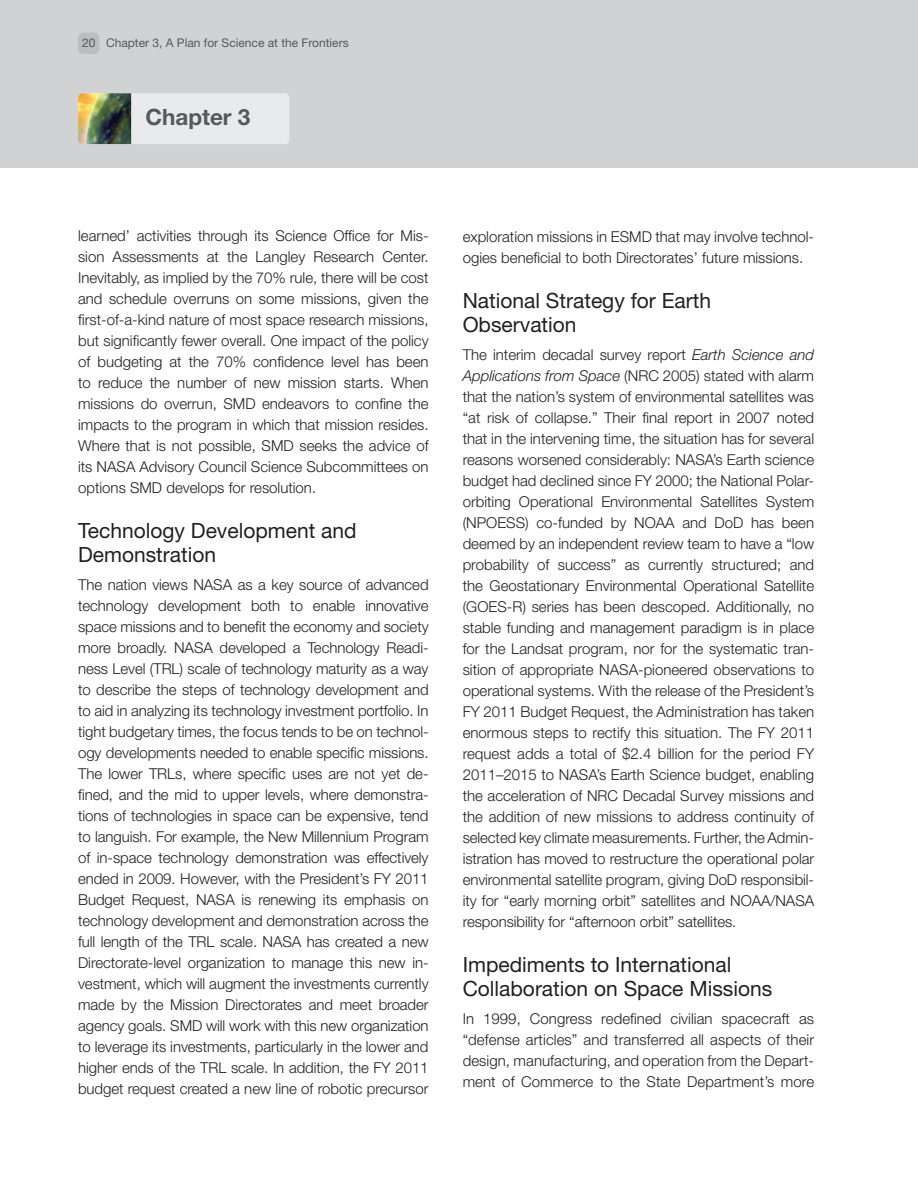
<style>
.page{position:relative;width:918px;height:1188px;background:#fff}
.page>*{position:absolute;margin:0;border:0;box-sizing:border-box;transform-origin:0 0}
.t1{font:700 22.5px "Helvetica Neue LT Std";color:#57585a}
.t2{font:21px/24px "Helvetica Neue LT Std";color:#231f20}
.t3{font:300 15px/21px "Helvetica Neue LT Std";color:#231f20;text-align:justify}
.t4{font:12px "Helvetica Neue LT Std";color:#57585a}
.s1{font-style:italic}
</style>
<div class="page">
<div style="left:0;top:0;width:918px;height:168px;background:#d1d2d4"></div>
<div style="left:78px;top:33px;width:22px;height:21px;background:#bcbdc0;border-radius:5px"></div>
<img style="left:78px;top:93px;width:211px;height:51px">
<h3 class="t4" style="left:82px;top:36px;width:268px">20 Chapter 3, A Plan for Science at the Frontiers</h3>
<h1 class="t1" style="left:145px;top:103px;width:107px">Chapter 3</h1>
<p class="t3" style="left:78px;top:225px;width:352px">learned’ activities through its Science Office for Mis&shy;sion Assessments at the Langley Research Center.<br>Inevitably, as implied by the 70% rule, there will be cost and schedule overruns on some missions, given the first-of-a-kind nature of most space research missions, but significantly fewer overall. One impact of the policy of budgeting at the 70% confidence level has been to reduce the number of new mission starts. When missions do overrun, SMD endeavors to confine the impacts to the program in which that mission resides.<br>Where that is not possible, SMD seeks the advice of its NASA Advisory Council Science Subcommittees on options SMD develops for resolution.</p>
<h1 class="t2" style="left:78px;top:518px;width:280px">Technology Development and<br>Demonstration</h1>
<p class="t3" style="left:78px;top:574px;width:352px">The nation views NASA as a key source of advanced technology development both to enable innovative space missions and to benefit the economy and society more broadly. NASA developed a Technology Readi&shy;ness Level (TRL) scale of technology maturity as a way to describe the steps of technology development and to aid in analyzing its technology investment portfolio. In tight budgetary times, the focus tends to be on technol&shy;ogy developments needed to enable specific missions.<br>The lower TRLs, where specific uses are not yet de&shy;fined, and the mid to upper levels, where demonstra&shy;tions of technologies in space can be expensive, tend to languish. For example, the New Millennium Program of in-space technology demonstration was effectively ended in 2009. However, with the President’s FY 2011<br>Budget Request, NASA is renewing its emphasis on technology development and demonstration across the full length of the TRL scale. NASA has created a new Directorate-level organization to manage this new in&shy;vestment, which will augment the investments currently made by the Mission Directorates and meet broader agency goals. SMD will work with this new organization to leverage its investments, particularly in the lower and higher ends of the TRL scale. In addition, the FY 2011 budget request created a new line of robotic precursor</p>
<p class="t3" style="left:463px;top:226px;width:353px">exploration missions in ESMD that may involve technol&shy;ogies beneficial to both Directorates’ future missions.</p>
<h1 class="t2" style="left:463px;top:288px;width:250px">National Strategy for Earth<br>Observation</h1>
<p class="t3" style="left:463px;top:344px;width:353px">The interim decadal survey report <span class="s1">Earth Science and Applications from Space</span> (NRC 2005) stated with alarm that the nation’s system of environmental satellites was “at risk of collapse.” Their final report in 2007 noted that in the intervening time, the situation has for several reasons worsened considerably: NASA’s Earth science budget had declined since FY 2000; the National Polar&shy;orbiting Operational Environmental Satellites System (NPOESS) co-funded by NOAA and DoD has been deemed by an independent review team to have a “low probability of success” as currently structured; and the Geostationary Environmental Operational Satellite (GOES-R) series has been descoped. Additionally, no stable funding and management paradigm is in place for the Landsat program, nor for the systematic tran&shy;sition of appropriate NASA-pioneered observations to operational systems. With the release of the President’s FY 2011 Budget Request, the Administration has taken enormous steps to rectify this situation. The FY 2011 request adds a total of $2.4 billion for the period FY 2011–2015 to NASA’s Earth Science budget, enabling the acceleration of NRC Decadal Survey missions and the addition of new missions to address continuity of selected key climate measurements. Further, the Admin&shy;istration has moved to restructure the operational polar environmental satellite program, giving DoD responsibil&shy;ity for “early morning orbit” satellites and NOAA/NASA responsibility for “afternoon orbit” satellites.</p>
<h1 class="t2" style="left:463px;top:952px;width:311px">Impediments to International<br>Collaboration on Space Missions</h1>
<p class="t3" style="left:463px;top:1007px;width:353px">In 1999, Congress redefined civilian spacecraft as “defense articles” and transferred all aspects of their design, manufacturing, and operation from the Depart&shy;ment of Commerce to the State Department’s more</p>
</div>
